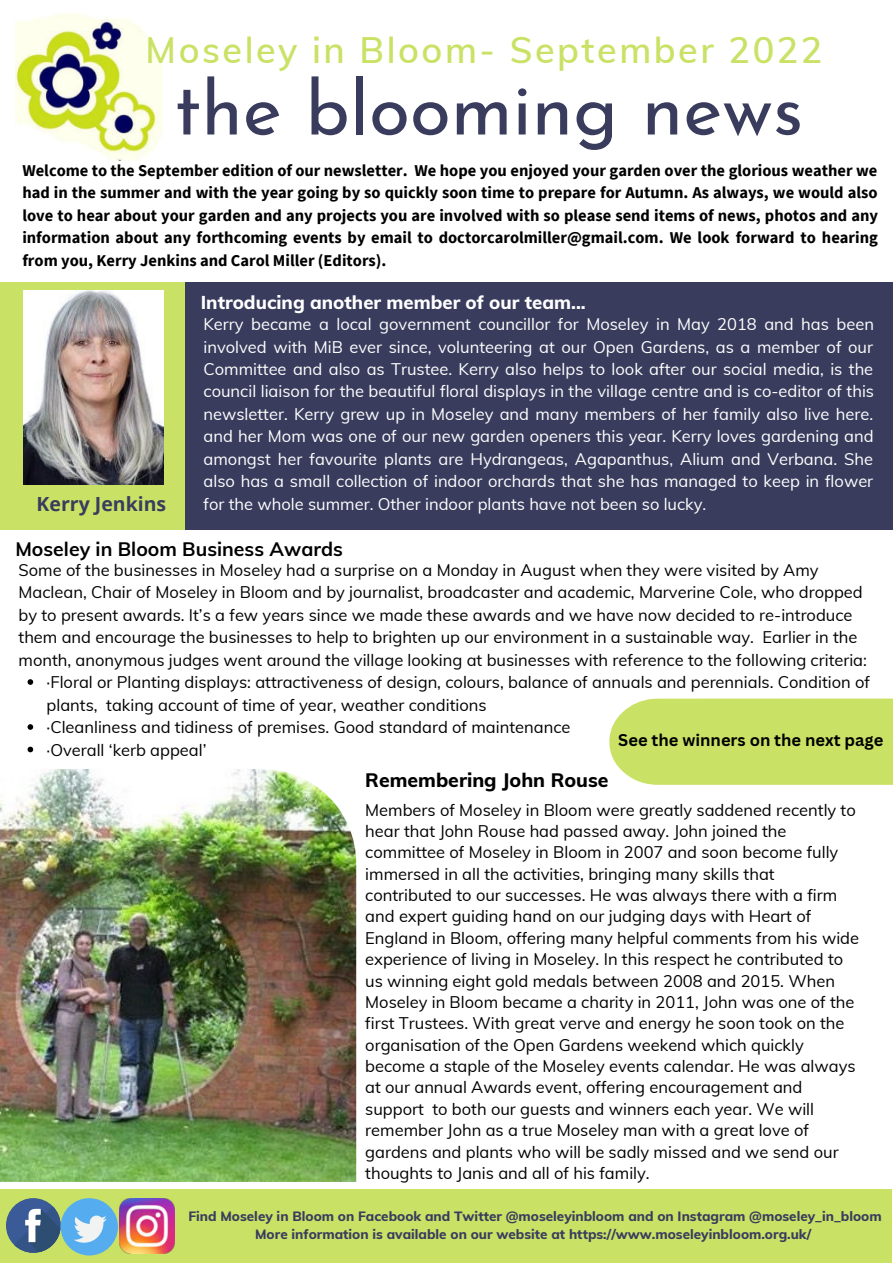
<style>
.page{position:relative;width:893px;height:1264px;background:#fff}
.page>*{position:absolute;margin:0;border:0;box-sizing:border-box;transform-origin:0 0}
.t1{font:75px "Josefin Sans";color:#393c5d}
.t2{font:600 36px "Muli";letter-spacing:.07em;color:#c9e265}
.t3{font:700 19.5px "Muli";color:#000}
.t4{font:800 19.5px "Muli";color:#000}
.t5{font:700 19.5px "Open Sans";color:#393c5d}
.t6{font:800 18.6px "Muli";color:#fff}
.t7{font:16.5px/21.3px "Muli";color:#000}
.t8{font:16.5px/22.5px "Muli";color:#fff;text-align:justify}
.t9{font:700 16.5px/22.5px "Source Sans Pro";color:#000;text-align:justify}
.t10{font:700 16.5px "Canva Sans";color:#000}
.t11{font:800 13.5px/18px "Muli";color:#393c5d;text-align:center}
</style>
<div class="page">
<div style="left:0;top:282px;width:185px;height:248px;background:#c9e265"></div>
<div style="left:0;top:1188px;width:892px;height:73px;background:#c9e265"></div>
<img style="left:15px;top:13px;width:148px;height:147px">
<div style="left:185px;top:282px;width:707px;height:248px;background:#393c5d"></div>
<img style="left:119px;top:1198px;width:55px;height:55px">
<div style="left:6px;top:1198px;width:55px;height:54px;background:#3a5a98;border-radius:50%"></div>
<svg style="left:14px;top:1206px;width:49px;height:47px"></svg>
<div style="left:61px;top:1198px;width:57px;height:57px;background:#55acee;border-radius:50%"></div>
<svg style="left:73px;top:1215px;width:34px;height:27px"></svg>
<img style="left:0;top:769px;width:356px;height:412px">
<div style="left:609px;top:698px;width:283px;height:87px;background:#c9e265"></div>
<img style="left:24px;top:290px;width:139px;height:195px">
<svg style="left:28px;top:679px;width:5px;height:6px"></svg>
<svg style="left:28px;top:724px;width:5px;height:5px"></svg>
<svg style="left:28px;top:746px;width:5px;height:6px"></svg>
<h2 class="t2" style="left:146px;top:24px;width:678px">Moseley in Bloom- September 2022</h2>
<h1 class="t1" style="left:174px;top:46px;width:630px">the blooming news</h1>
<p class="t9" style="left:22px;top:159px;width:857px">Welcome to the September edition of our newsletter. We hope you enjoyed your garden over the glorious weather we had in the summer and with the year going by so quickly soon time to prepare for Autumn. As always, we would also love to hear about your garden and any projects you are involved with so please send items of news, photos and any information about any forthcoming events by email to doctorcarolmiller@gmail.com. We look forward to hearing from you, Kerry Jenkins and Carol Miller (Editors).</p>
<p class="t6" style="left:201px;top:288px;width:386px">Introducing another member of our team...</p>
<p class="t8" style="left:203px;top:312px;width:672px">Kerry became a local government councillor for Moseley in May 2018 and has been involved with MiB ever since, volunteering at our Open Gardens, as a member of our Committee and also as Trustee. Kerry also helps to look after our social media, is the council liaison for the beautiful floral displays in the village centre and is co-editor of this newsletter. Kerry grew up in Moseley and many members of her family also live here. and her Mom was one of our new garden openers this year. Kerry loves gardening and amongst her favourite plants are Hydrangeas, Agapanthus, Alium and Verbana. She also has a small collection of indoor orchards that she has managed to keep in flower for the whole summer. Other indoor plants have not been so lucky.</p>
<p class="t5" style="left:37px;top:490px;width:131px">Kerry Jenkins</p>
<p class="t3" style="left:15px;top:534px;width:329px">Moseley in Bloom Business Awards</p>
<p class="t7" style="left:19px;top:557px;width:849px;line-height:22.5px">Some of the businesses in Moseley had a surprise on a Monday in August when they were visited by Amy Maclean, Chair of Moseley in Bloom and by journalist, broadcaster and academic, Marverine Cole, who dropped by to present awards. It’s a few years since we made these awards and we have now decided to re-introduce them and encourage the businesses to help to brighten up our environment in a sustainable way. Earlier in the month, anonymous judges went around the village looking at businesses with reference to the following criteria:</p>
<p class="t7" style="left:47px;top:670px;width:825px;line-height:22.5px">·Floral or Planting displays: attractiveness of design, colours, balance of annuals and perennials. Condition of plants, taking account of time of year, weather conditions<br>·Cleanliness and tidiness of premises. Good standard of maintenance<br>·Overall ‘kerb appeal’</p>
<p class="t10" style="left:618px;top:730px;width:266px">See the winners on the next page</p>
<p class="t4" style="left:365px;top:766px;width:245px">Remembering John Rouse</p>
<p class="t7" style="left:365px;top:798px;width:495px">Members of Moseley in Bloom were greatly saddened recently to hear that John Rouse had passed away. John joined the committee of Moseley in Bloom in 2007 and soon become fully immersed in all the activities, bringing many skills that contributed to our successes. He was always there with a firm and expert guiding hand on our judging days with Heart of England in Bloom, offering many helpful comments from his wide experience of living in Moseley. In this respect he contributed to us winning eight gold medals between 2008 and 2015. When Moseley in Bloom became a charity in 2011, John was one of the first Trustees. With great verve and energy he soon took on the organisation of the Open Gardens weekend which quickly become a staple of the Moseley events calendar. He was always at our annual Awards event, offering encouragement and support to both our guests and winners each year. We will remember John as a true Moseley man with a great love of gardens and plants who will be sadly missed and we send our thoughts to Janis and all of his family.</p>
<p class="t11" style="left:188px;top:1206px;width:694px">Find Moseley in Bloom on Facebook and Twitter @moseleyinbloom and on Instagram @moseley_in_bloom<br>More information is available on our website at https://www.moseleyinbloom.org.uk/</p>
</div>
